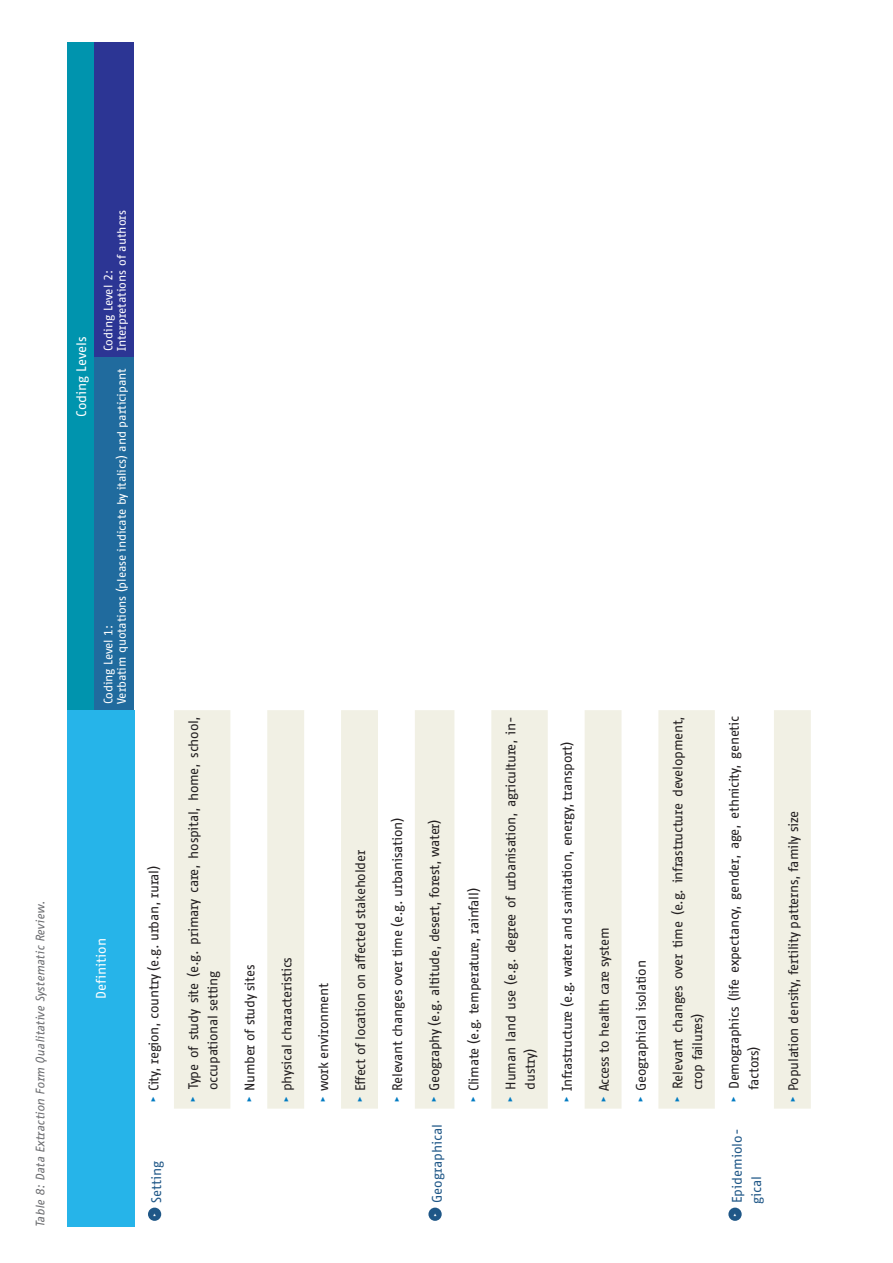
<style>
.page{position:relative;width:893px;height:1263px;background:#fff}
.page>*{position:absolute;margin:0;border:0;box-sizing:border-box;transform-origin:0 0}
.t1{font:13.5px/19.5px "Fago Office Sans";letter-spacing:-.02em;color:#231f20}
.t2{font:13.5px/19.5px "Fago Office Sans";color:#1f5787}
.t3{font:13.5px "Fago Office Sans";color:#fff}
.t4{font:12px/13.5px "Fago Office Sans";letter-spacing:-.01em;color:#fff}
.t5{font:italic 12px "Fago Office Sans";color:#6c6d70}
.t6{font:7.5px "Fago Office Sans";color:#fff}
.s1{color:#007bc2}
</style>
<div class="page">
<div style="left:67px;top:710px;width:67px;height:517px;background:#26b4e9"></div>
<div style="left:67px;top:43px;width:28px;height:667px;background:#0094ae"></div>
<div style="left:95px;top:357px;width:39px;height:353px;background:#206b9e"></div>
<div style="left:95px;top:43px;width:39px;height:314px;background:#2c3594"></div>
<svg style="left:174px;top:710px;width:637px;height:398px;fill:#f1f0e4"></svg>
<div style="left:148px;top:1207px;width:13px;height:14px;background:#1f5787;border-radius:50%"></div>
<div style="left:428px;top:1207px;width:14px;height:14px;background:#1f5787;border-radius:50%"></div>
<div style="left:728px;top:1207px;width:14px;height:14px;background:#1f5787;border-radius:50%"></div>
<p class="t5" style="left:34px;top:1227px;width:327px;rotate:-90deg">Table 8: Data Extraction Form Qualitative Systematic Review.</p>
<p class="t3" style="left:74px;top:416px;width:82px;rotate:-90deg">Coding Levels</p>
<p class="t4" style="left:101px;top:351px;width:142px;rotate:-90deg">Coding Level 2:<br>Interpretations of authors</p>
<p class="t4" style="left:101px;top:704px;width:337px;rotate:-90deg">Coding Level 1:<br>Verbatim quotations (please indicate by italics) and participant</p>
<p class="t3" style="left:94px;top:999px;width:62px;rotate:-90deg">Definition</p>
<p class="t1" style="left:144px;top:1102px;width:238px;rotate:-90deg"><span class="s1">fi</span> City, region, country (e.g. urban, rural)</p>
<p class="t1" style="left:184px;top:1090px;width:375px;text-indent:-13px;rotate:-90deg"><span class="s1">fi</span> Type of study site (e.g. primary care, hospital, home, school, occupational setting</p>
<p class="t2" style="left:147px;top:1203px;width:44px;rotate:-90deg">Setting</p>
<p class="t6" style="left:151px;top:1217px;width:6px;rotate:-90deg">fi</p>
<p class="t1" style="left:240px;top:1102px;width:139px;rotate:-90deg"><span class="s1">fi</span> Number of study sites</p>
<p class="t1" style="left:277px;top:1102px;width:147px;rotate:-90deg"><span class="s1">fi</span> physical characteristics</p>
<p class="t1" style="left:314px;top:1102px;width:121px;rotate:-90deg"><span class="s1">fi</span> work environment</p>
<p class="t1" style="left:351px;top:1102px;width:254px;rotate:-90deg"><span class="s1">fi</span> Effect of location on affected stakeholder</p>
<p class="t1" style="left:388px;top:1102px;width:286px;rotate:-90deg"><span class="s1">fi</span> Relevant changes over time (e.g. urbanisation)</p>
<p class="t1" style="left:425px;top:1102px;width:284px;rotate:-90deg"><span class="s1">fi</span> Geography (e.g. altitude, desert, forest, water)</p>
<p class="t2" style="left:427px;top:1203px;width:81px;rotate:-90deg">Geographical</p>
<p class="t6" style="left:431px;top:1217px;width:6px;rotate:-90deg">fi</p>
<p class="t1" style="left:464px;top:1102px;width:216px;rotate:-90deg"><span class="s1">fi</span> Climate (e.g. temperature, rainfall)</p>
<p class="t1" style="left:501px;top:1090px;width:375px;text-indent:-13px;rotate:-90deg"><span class="s1">fi</span> Human land use (e.g. degree of urbanisation, agriculture, in&shy;dustry)</p>
<p class="t1" style="left:557px;top:1102px;width:362px;rotate:-90deg"><span class="s1">fi</span> Infrastructure (e.g. water and sanitation, energy, transport)</p>
<p class="t1" style="left:594px;top:1102px;width:177px;rotate:-90deg"><span class="s1">fi</span> Access to health care system</p>
<p class="t1" style="left:631px;top:1102px;width:144px;rotate:-90deg"><span class="s1">fi</span> Geographical isolation</p>
<p class="t1" style="left:668px;top:1090px;width:375px;text-indent:-13px;rotate:-90deg"><span class="s1">fi</span> Relevant changes over time (e.g. infrastructure development, crop failures)</p>
<p class="t1" style="left:724px;top:1090px;width:375px;text-indent:-13px;rotate:-90deg"><span class="s1">fi</span> Demographics (life expectancy, gender, age, ethnicity, genetic factors)</p>
<p class="t2" style="left:727px;top:1204px;width:77px;rotate:-90deg">Epidemiolo&shy;gical</p>
<p class="t6" style="left:731px;top:1217px;width:6px;rotate:-90deg">fi</p>
<p class="t1" style="left:784px;top:1102px;width:293px;rotate:-90deg"><span class="s1">fi</span> Population density, fertility patterns, family size</p>
</div>
